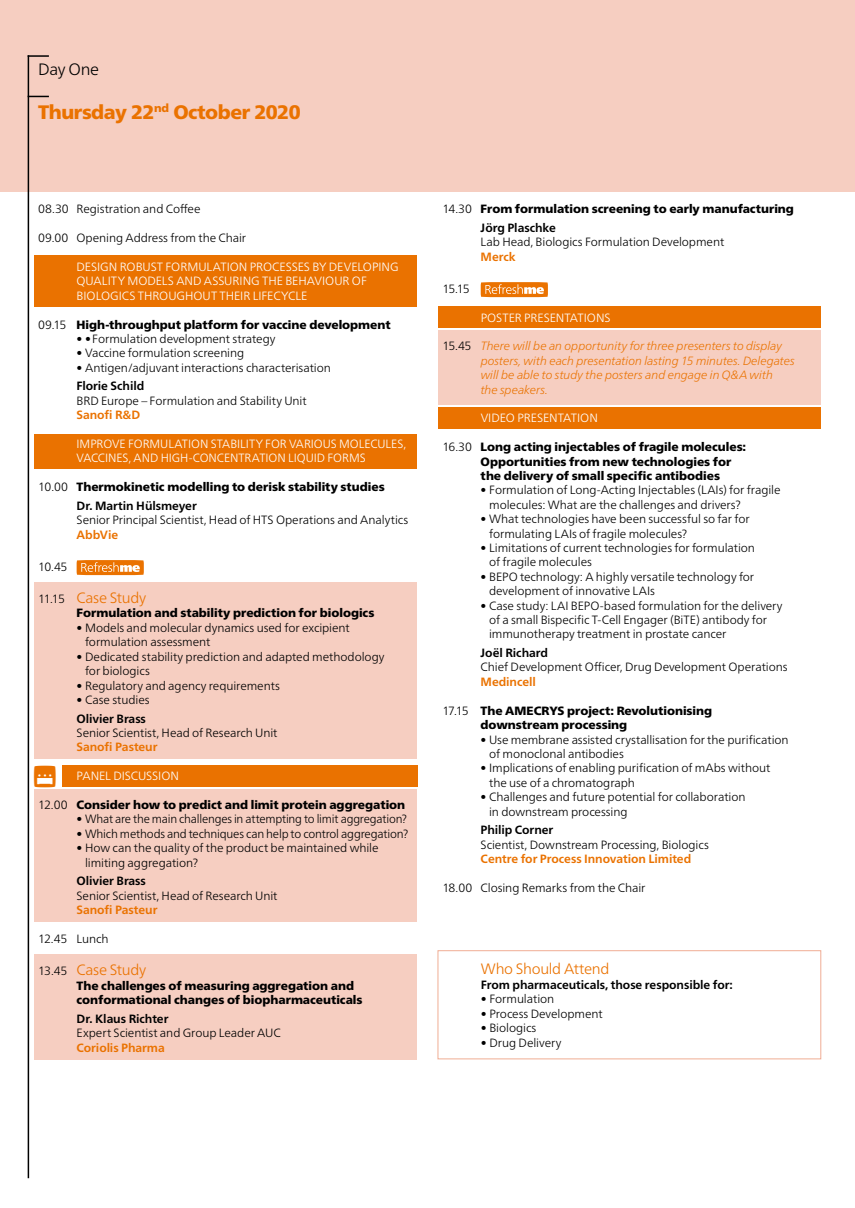
<style>
.page{position:relative;width:855px;height:1208px;background:#fff}
.page>*{position:absolute;margin:0;border:0;box-sizing:border-box;transform-origin:0 0}
.t1{font:900 19.5px "Frutiger Neue LTW1 G";letter-spacing:-.025em;color:#ea7200}
.t2{font:300 16.5px "Frutiger Neue LTW1 G";letter-spacing:-.025em;color:#000}
.t3{font:300 15px "Frutiger Neue LTW1 G";letter-spacing:-.02em;color:#ea7200}
.t4{font:300 12px/14.4px "Frutiger Neue LTW1 G";letter-spacing:-.01em;color:#000}
.t5{font:900 12px/14.4px "Frutiger Neue LTW1 G";color:#000}
.t6{font:300 12px/14.4px "Frutiger Neue LTW1 G";color:#fff}
.t7{font:italic 300 12px/14.4px "Frutiger Neue LTW1 G";letter-spacing:-.01em;color:#ea7200}
.t8{font:700 12px "Frutiger Neue LTW1 G";letter-spacing:-.005em;color:#000}
.t9{font:700 12px "Frutiger Neue LTW1 G";letter-spacing:-.005em;color:#ea7200}
.s1{font-weight:300}
.s2{font-weight:700}
.s3{font-size:12px;color:#000}
.s4{font-style:normal;color:#000}
</style>
<div class="page">
<div style="left:0;top:0;width:855px;height:191px;background:#f6cec1"></div>
<hr style="left:28px;top:55px;width:21px;height:2px;background:#000">
<svg style="left:29px;top:96px;width:20px;height:1px"></svg>
<hr style="left:28px;top:55px;width:1px;height:1123px;background:#000">
<div style="left:34px;top:256px;width:383px;height:51px;background:#ea7200"></div>
<div style="left:34px;top:434px;width:383px;height:34px;background:#ea7200"></div>
<div style="left:34px;top:582px;width:383px;height:177px;background:#f6cec1"></div>
<div style="left:34px;top:789px;width:383px;height:132px;background:#f6cec1"></div>
<div style="left:34px;top:954px;width:383px;height:105px;background:#f6cec1"></div>
<div style="left:62px;top:765px;width:355px;height:21px;background:#ea7200"></div>
<div style="left:438px;top:307px;width:383px;height:21px;background:#ea7200"></div>
<div style="left:438px;top:330px;width:383px;height:75px;background:#f6cec1"></div>
<div style="left:438px;top:408px;width:383px;height:21px;background:#ea7200"></div>
<svg style="left:76px;top:560px;width:68px;height:15px"></svg>
<svg style="left:480px;top:282px;width:68px;height:15px"></svg>
<div style="left:437px;top:950px;width:384px;height:109px;border:1px solid #f0ad94"></div>
<h2 class="t2" style="left:38px;top:58px;width:62px">Day One</h2>
<h1 class="t1" style="left:38px;top:97px;width:264px">Thursday 22<sup>nd</sup> October 2020</h1>
<p class="t4" style="left:38px;top:201px;width:164px">08.30 Registration and Coffee</p>
<p class="t4" style="left:38px;top:230px;width:209px">09.00 Opening Address from the Chair</p>
<p class="t6" style="left:77px;top:259px;width:323px">DESIGN ROBUST FORMULATION PROCESSES BY DEVELOPING<br>QUALITY MODELS AND ASSURING THE BEHAVIOUR OF<br>BIOLOGICS THROUGHOUT THEIR LIFECYCLE</p>
<p class="t5" style="left:38px;top:316px;width:354px"><span class="s1">09.15</span> High-throughput platform for vaccine development</p>
<p class="t4" style="left:77px;top:331px;width:200px">• • Formulation development strategy</p>
<p class="t4" style="left:77px;top:345px;width:169px">• Vaccine formulation screening</p>
<p class="t4" style="left:77px;top:359px;width:256px">• Antigen/adjuvant interactions characterisation</p>
<p class="t8" style="left:77px;top:377px;width:69px">Florie Schild</p>
<p class="t4" style="left:77px;top:392px;width:232px">BRD Europe – Formulation and Stability Unit</p>
<p class="t9" style="left:77px;top:406px;width:65px">Sanofi R&amp;D</p>
<p class="t6" style="left:77px;top:436px;width:331px">IMPROVE FORMULATION STABILITY FOR VARIOUS MOLECULES,<br>VACCINES, AND HIGH-CONCENTRATION LIQUID FORMS</p>
<p class="t5" style="left:77px;top:477px;width:310px;line-height:18.6px;text-indent:-38px"><span class="s1">10.00</span> Thermokinetic modelling to derisk stability studies<br><span class="s2">Dr. Martin Hülsmeyer</span></p>
<p class="t4" style="left:77px;top:512px;width:333px">Senior Principal Scientist, Head of HTS Operations and Analytics</p>
<p class="t9" style="left:77px;top:526px;width:43px">AbbVie</p>
<p class="t4" style="left:38px;top:558px;width:31px">10.45</p>
<p class="t3" style="left:38px;top:587px;width:110px"><span class="s3">11.15</span> Case Study</p>
<p class="t5" style="left:77px;top:605px;width:299px">Formulation and stability prediction for biologics</p>
<p class="t4" style="left:85px;top:619px;width:266px;text-indent:-9px">• Models and molecular dynamics used for excipient formulation assessment</p>
<p class="t4" style="left:85px;top:648px;width:301px;text-indent:-9px">• Dedicated stability prediction and adapted methodology for biologics</p>
<p class="t4" style="left:77px;top:677px;width:205px">• Regulatory and agency requirements</p>
<p class="t4" style="left:77px;top:691px;width:75px">• Case studies</p>
<p class="t8" style="left:77px;top:709px;width:71px">Olivier Brass</p>
<p class="t4" style="left:77px;top:724px;width:202px">Senior Scientist, Head of Research Unit</p>
<p class="t9" style="left:77px;top:738px;width:82px">Sanofi Pasteur</p>
<p class="t6" style="left:77px;top:768px;width:14px">Panel</p>
<p class="t6" style="left:113px;top:768px;width:16px">Discussion</p>
<p class="t5" style="left:38px;top:796px;width:368px"><span class="s1">12.00</span> Consider how to predict and limit protein aggregation</p>
<p class="t4" style="left:77px;top:811px;width:332px">• What are the main challenges in attempting to limit aggregation?</p>
<p class="t4" style="left:77px;top:825px;width:333px">• Which methods and techniques can help to control aggregation?</p>
<p class="t4" style="left:85px;top:840px;width:295px;text-indent:-8px">• How can the quality of the product be maintained while limiting aggregation?</p>
<p class="t8" style="left:77px;top:872px;width:71px">Olivier Brass</p>
<p class="t4" style="left:77px;top:887px;width:202px">Senior Scientist, Head of Research Unit</p>
<p class="t9" style="left:77px;top:901px;width:82px">Sanofi Pasteur</p>
<p class="t4" style="left:38px;top:930px;width:72px">12.45 Lunch</p>
<p class="t3" style="left:38px;top:959px;width:110px"><span class="s3">13.45</span> Case Study</p>
<p class="t5" style="left:77px;top:977px;width:287px">The challenges of measuring aggregation and conformational changes of biopharmaceuticals</p>
<p class="t8" style="left:77px;top:1010px;width:93px">Dr. Klaus Richter</p>
<p class="t4" style="left:77px;top:1025px;width:206px">Expert Scientist and Group Leader AUC</p>
<p class="t9" style="left:77px;top:1038px;width:90px">Coriolis Pharma</p>
<p class="t5" style="left:480px;top:199px;width:315px;line-height:18.6px;text-indent:-38px"><span class="s1">14.30</span> From formulation screening to early manufacturing<br><span class="s2">Jörg Plaschke</span></p>
<p class="t4" style="left:480px;top:234px;width:245px">Lab Head, Biologics Formulation Development</p>
<p class="t9" style="left:480px;top:248px;width:37px">Merck</p>
<p class="t4" style="left:442px;top:280px;width:29px">15.15</p>
<p class="t6" style="left:480px;top:309px;width:131px">POSTER PRESENTATIONS</p>
<p class="t7" style="left:480px;top:338px;width:315px;text-indent:-38px"><span class="s4">15.45</span> There will be an opportunity for three presenters to display posters, with each presentation lasting 15 minutes. Delegates will be able to study the posters and engage in Q&amp;A with<br>the speakers.</p>
<p class="t6" style="left:480px;top:410px;width:15px">Video</p>
<p class="t6" style="left:517px;top:410px;width:14px">Presentation</p>
<p class="t5" style="left:480px;top:439px;width:267px;text-indent:-38px"><span class="s1">16.30</span> Long acting injectables of fragile molecules:<br>Opportunities from new technologies for the delivery of small specific antibodies</p>
<p class="t4" style="left:489px;top:482px;width:293px;text-indent:-8px">• Formulation of Long-Acting Injectables (LAIs) for fragile molecules: What are the challenges and drivers?</p>
<p class="t4" style="left:489px;top:511px;width:262px;text-indent:-8px">• What technologies have been successful so far for formulating LAIs of fragile molecules?</p>
<p class="t4" style="left:489px;top:540px;width:267px;text-indent:-9px">• Limitations of current technologies for formulation of fragile molecules</p>
<p class="t4" style="left:489px;top:568px;width:266px;text-indent:-9px">• BEPO technology: A highly versatile technology for development of innovative LAIs</p>
<p class="t4" style="left:489px;top:597px;width:295px;text-indent:-9px">• Case study: LAI BEPO-based formulation for the delivery of a small Bispecific T-Cell Engager (BiTE) antibody for immunotherapy treatment in prostate cancer</p>
<p class="t8" style="left:480px;top:644px;width:69px">Joël Richard</p>
<p class="t4" style="left:480px;top:659px;width:308px">Chief Development Officer, Drug Development Operations</p>
<p class="t9" style="left:480px;top:673px;width:57px">Medincell</p>
<p class="t5" style="left:480px;top:702px;width:233px;text-indent:-38px"><span class="s1">17.15</span> The AMECRYS project: Revolutionising downstream processing</p>
<p class="t4" style="left:489px;top:731px;width:301px;text-indent:-9px">• Use membrane assisted crystallisation for the purification of monoclonal antibodies</p>
<p class="t4" style="left:489px;top:760px;width:283px;text-indent:-9px">• Implications of enabling purification of mAbs without the use of a chromatograph</p>
<p class="t4" style="left:489px;top:789px;width:258px;text-indent:-9px">• Challenges and future potential for collaboration in downstream processing</p>
<p class="t8" style="left:480px;top:821px;width:74px">Philip Corner</p>
<p class="t4" style="left:480px;top:836px;width:230px">Scientist, Downstream Processing, Biologics</p>
<p class="t9" style="left:480px;top:850px;width:212px">Centre for Process Innovation Limited</p>
<p class="t4" style="left:442px;top:879px;width:205px">18.00 Closing Remarks from the Chair</p>
<p class="t3" style="left:481px;top:958px;width:130px">Who Should Attend</p>
<p class="t8" style="left:481px;top:976px;width:253px">From pharmaceuticals, those responsible for:</p>
<p class="t4" style="left:481px;top:991px;width:75px">• Formulation</p>
<p class="t4" style="left:481px;top:1005px;width:123px">• Process Development</p>
<p class="t4" style="left:481px;top:1019px;width:57px">• Biologics</p>
<p class="t4" style="left:481px;top:1034px;width:82px">• Drug Delivery</p>
</div>
